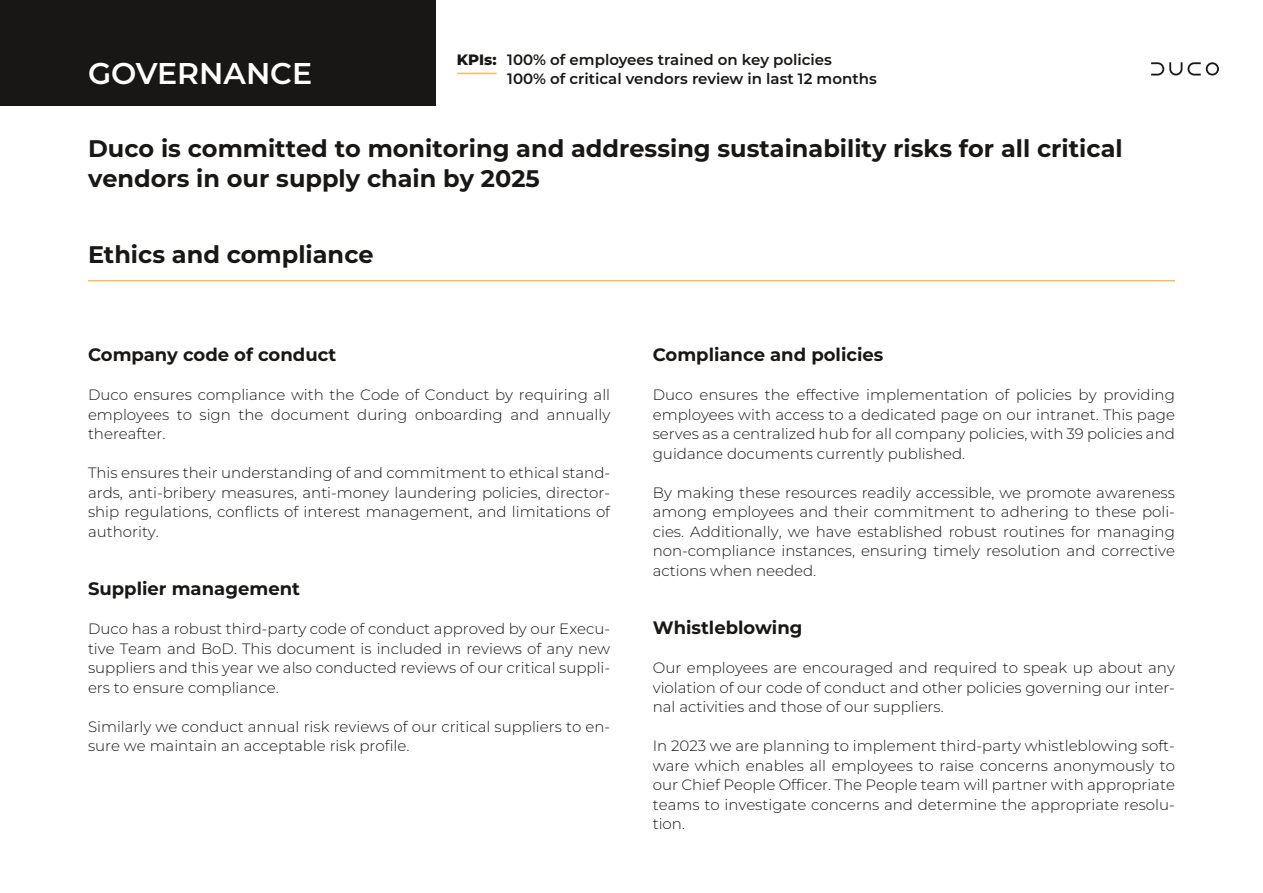
<style>
.page{position:relative;width:1263px;height:893px;background:#fff}
.page>*{position:absolute;margin:0;border:0;box-sizing:border-box;transform-origin:0 0}
.t1{font:600 30px "Montserrat";color:#fff}
.t2{font:700 24px/30px "Montserrat";color:#181716}
.t3{font:700 18px "Montserrat";color:#181716}
.t4{font:100 15px/19.5px "Montserrat";color:#181716;text-align:justify}
.t5{font:600 15px/19.5px "Montserrat";color:#181716}
.t6{font:800 15px "Montserrat";color:#181716}
</style>
<div class="page">
<svg style="left:1151px;top:62px;width:68px;height:14px"></svg>
<div style="left:0;top:0;width:436px;height:105px;background:#181716"></div>
<hr style="left:457px;top:73px;width:40px;height:1px;background:#f4bd61">
<hr style="left:88px;top:280px;width:1087px;height:1px;background:#f4bd61">
<h1 class="t1" style="left:88px;top:52px;width:226px">GOVERNANCE</h1>
<p class="t5" style="left:507px;top:49px;width:371px">100% of employees trained on key policies<br>100% of critical vendors review in last 12 months</p>
<p class="t6" style="left:457px;top:48px;width:41px">KPIs:</p>
<h2 class="t2" style="left:88px;top:132px;width:1036px">Duco is committed to monitoring and addressing sustainability risks for all critical vendors in our supply chain by 2025</h2>
<h2 class="t2" style="left:88px;top:238px;width:287px">Ethics and compliance</h2>
<p class="t3" style="left:88px;top:342px;width:250px">Company code of conduct</p>
<p class="t4" style="left:88px;top:385px;width:524px">Duco ensures compliance with the Code of Conduct by requiring all employees to sign the document during onboarding and annually thereafter.</p>
<p class="t4" style="left:88px;top:463px;width:524px">This ensures their understanding of and commitment to ethical stand&shy;ards, anti-bribery measures, anti-money laundering policies, director&shy;ship regulations, conflicts of interest management, and limitations of authority.</p>
<p class="t3" style="left:88px;top:576px;width:213px">Supplier management</p>
<p class="t4" style="left:88px;top:619px;width:524px">Duco has a robust third-party code of conduct approved by our Execu&shy;tive Team and BoD. This document is included in reviews of any new suppliers and this year we also conducted reviews of our critical suppli&shy;ers to ensure compliance.</p>
<p class="t4" style="left:88px;top:716px;width:524px">Similarly we conduct annual risk reviews of our critical suppliers to en&shy;sure we maintain an acceptable risk profile.</p>
<p class="t3" style="left:653px;top:342px;width:232px">Compliance and policies</p>
<p class="t4" style="left:653px;top:385px;width:524px">Duco ensures the effective implementation of policies by providing employees with access to a dedicated page on our intranet. This page serves as a centralized hub for all company policies, with 39 policies and guidance documents currently published.</p>
<p class="t4" style="left:653px;top:482px;width:524px">By making these resources readily accessible, we promote awareness among employees and their commitment to adhering to these poli&shy;cies. Additionally, we have established robust routines for managing non-compliance instances, ensuring timely resolution and corrective actions when needed.</p>
<p class="t3" style="left:653px;top:615px;width:151px">Whistleblowing</p>
<p class="t4" style="left:653px;top:658px;width:524px">Our employees are encouraged and required to speak up about any violation of our code of conduct and other policies governing our inter&shy;nal activities and those of our suppliers.</p>
<p class="t4" style="left:653px;top:736px;width:524px">In 2023 we are planning to implement third-party whistleblowing soft&shy;ware which enables all employees to raise concerns anonymously to our Chief People Officer. The People team will partner with appropriate teams to investigate concerns and determine the appropriate resolu&shy;tion.</p>
</div>
